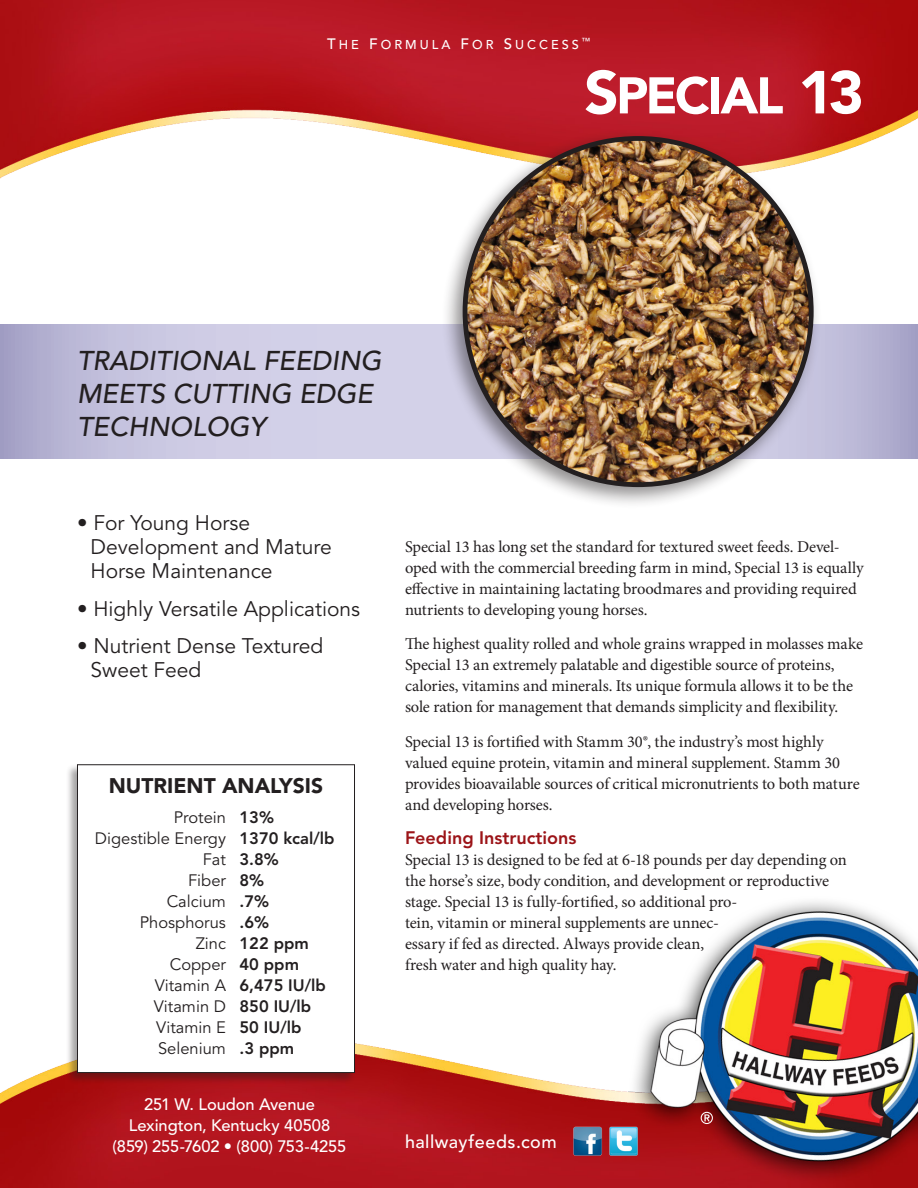
<style>
.page{position:relative;width:918px;height:1188px;background:#fff}
.page>*{position:absolute;margin:0;border:0;box-sizing:border-box;transform-origin:0 0}
.t1{font:51px "Avenir Black SC850";letter-spacing:-.045em;color:#fff}
.t2{font:italic 500 27px/33px "Avenir";color:#231f20}
.t3{font:21px/24px "Avenir";color:#231f20}
.t4{font:900 21px "Avenir";color:#231f20}
.t5{font:800 18px "Avenir";color:#9c1418}
.t6{font:500 18px "Avenir";letter-spacing:.025em;color:#fff}
.t7{font:16.5px/21px "Minion Pro";letter-spacing:-.01em;color:#231f20}
.t8{font:16.5px "Avenir";color:#231f20}
.t9{font:500 16.5px "Avenir";letter-spacing:-.005em;color:#fff}
.t10{font:800 16.5px "Avenir";color:#231f20}
.t11{font:12.75px "Avenir Medium SC850";letter-spacing:.235em;color:#fff}
.s1{font-size:15px}
.s2{font-size:60px}
.s3{font-weight:800}
.s4{font-weight:400}
</style>
<div class="page">
<img style="left:0;top:0;width:918px;height:1188px">
<div style="left:66px;top:764px;width:290px;height:320px;background:#231f20;opacity:.4"></div>
<div style="left:77px;top:765px;width:278px;height:308px;background:#fff"></div>
<div style="left:77px;top:764px;width:278px;height:309px;border:1px solid #231f20"></div>
<svg style="left:701px;top:1112px;width:12px;height:12px"></svg>
<img style="left:572px;top:1127px;width:66px;height:29px">
<div style="left:441px;top:128px;width:381px;height:381px;background:#231f20;opacity:.5"></div>
<img style="left:465px;top:138px;width:346px;height:347px;border-radius:173px">
<p class="t11" style="left:327px;top:38px;width:265px"><span class="s1">T</span>HE <span class="s1">F</span>ORMULA <span class="s1">F</span>OR <span class="s1">S</span>UCCESS <sup>™</sup></p>
<p class="t1" style="left:584px;top:65px;width:281px"><span class="s2">S</span>PECIAL <span class="s2">13</span></p>
<p class="t2" style="left:77px;top:345px;width:306px">TRADITIONAL FEEDING<br>MEETS CUTTING EDGE<br>TECHNOLOGY</p>
<p class="t3" style="left:91px;top:511px;width:243px;text-indent:-14px">• For Young Horse<br>Development and Mature<br>Horse Maintenance</p>
<p class="t3" style="left:77px;top:597px;width:285px">• Highly Versatile Applications</p>
<p class="t3" style="left:91px;top:634px;width:234px;text-indent:-14px">• Nutrient Dense Textured<br>Sweet Feed</p>
<p class="t4" style="left:109px;top:773px;width:216px">NUTRIENT ANALYSIS</p>
<p class="t8" style="left:174px;top:807px;width:102px">Protein <span class="s3">13%</span></p>
<p class="t8" style="left:95px;top:828px;width:241px">Digestible Energy <span class="s3">1370 kcal/lb</span></p>
<p class="t10" style="left:203px;top:849px;width:78px"><span class="s4">Fat</span> 3.8%</p>
<p class="t8" style="left:188px;top:870px;width:78px">Fiber <span class="s3">8%</span></p>
<p class="t8" style="left:167px;top:891px;width:104px">Calcium <span class="s3">.7%</span></p>
<p class="t8" style="left:140px;top:912px;width:131px">Phosphorus <span class="s3">.6%</span></p>
<p class="t10" style="left:196px;top:933px;width:115px"><span class="s4">Zinc</span> 122 ppm</p>
<p class="t8" style="left:170px;top:954px;width:131px">Copper <span class="s3">40 ppm</span></p>
<p class="t10" style="left:155px;top:975px;width:173px"><span class="s4">Vitamin A</span> 6,475 IU/lb</p>
<p class="t8" style="left:154px;top:996px;width:159px">Vitamin D <span class="s3">850 IU/lb</span></p>
<p class="t8" style="left:156px;top:1017px;width:147px">Vitamin E <span class="s3">50 IU/lb</span></p>
<p class="t8" style="left:158px;top:1038px;width:138px">Selenium <span class="s3">.3 ppm</span></p>
<p class="t9" style="left:144px;top:1095px;width:172px">251 W. Loudon Avenue</p>
<p class="t9" style="left:129px;top:1116px;width:203px">Lexington, Kentucky 40508</p>
<p class="t9" style="left:113px;top:1137px;width:235px">(859) 255-7602 • (800) 753-4255</p>
<p class="t7" style="left:405px;top:536px;width:460px">Special 13 has long set the standard for textured sweet feeds. Devel&shy;oped with the commercial breeding farm in mind, Special 13 is equally effective in maintaining lactating broodmares and providing required nutrients to developing young horses.</p>
<p class="t7" style="left:405px;top:634px;width:460px">The highest quality rolled and whole grains wrapped in molasses make Special 13 an extremely palatable and digestible source of proteins, calories, vitamins and minerals. Its unique formula allows it to be the sole ration for management that demands simplicity and flexibility.</p>
<p class="t7" style="left:405px;top:731px;width:456px">Special 13 is fortified with Stamm 30®, the industry’s most highly valued equine protein, vitamin and mineral supplement. Stamm 30 provides bioavailable sources of critical micronutrients to both mature and developing horses.</p>
<p class="t5" style="left:405px;top:828px;width:173px">Feeding Instructions</p>
<p class="t7" style="left:405px;top:850px;width:443px">Special 13 is designed to be fed at 6-18 pounds per day depending on the horse’s size, body condition, and development or reproductive stage. Special 13 is fully-fortified, so additional pro-<br>tein, vitamin or mineral supplements are unnec-<br>essary if fed as directed. Always provide clean,<br>fresh water and high quality hay.</p>
<p class="t6" style="left:405px;top:1131px;width:153px">hallwayfeeds.com</p>
</div>
